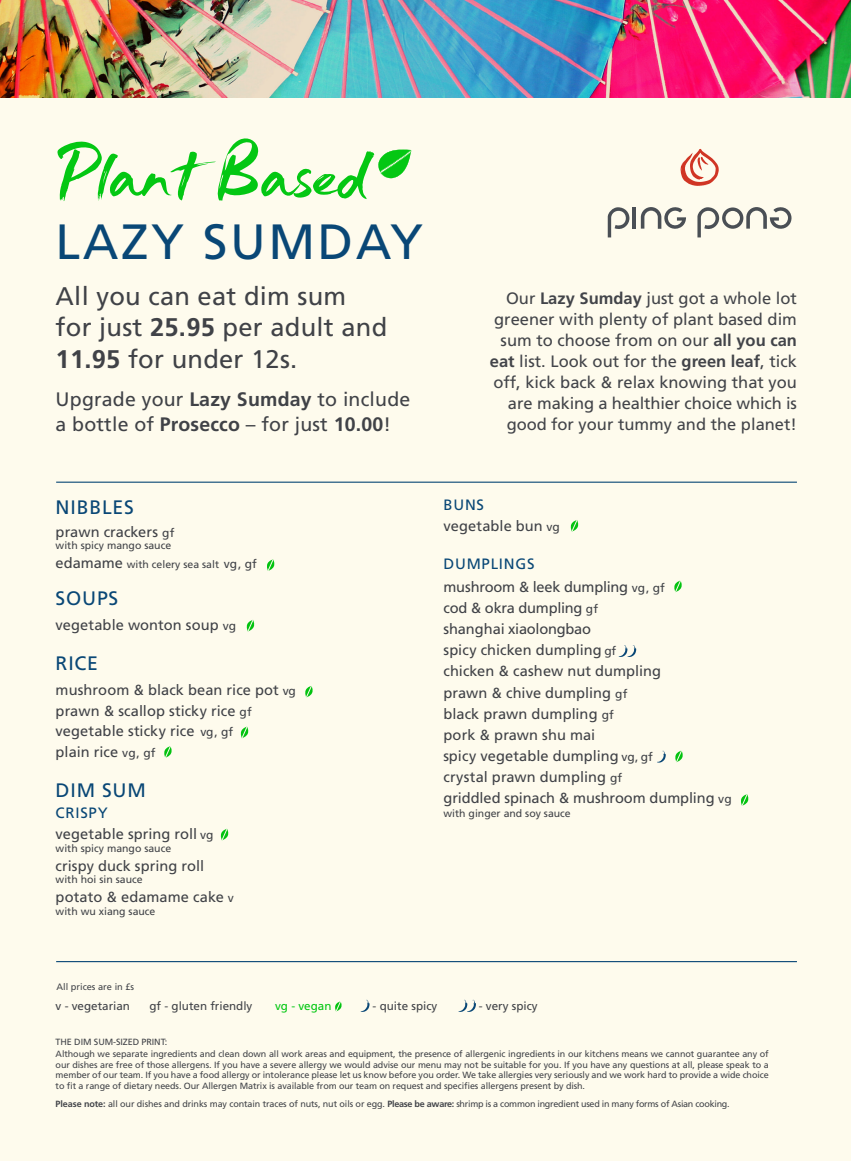
<style>
.page{position:relative;width:851px;height:1161px;background:#fff}
.page>*{position:absolute;margin:0;border:0;box-sizing:border-box;transform-origin:0 0}
.t1{font:78.3px "Just Wright";color:#04c713}
.t2{font:49.5px "Frutiger";letter-spacing:.05em;color:#094776}
.t3{font:25.5px "Frutiger";letter-spacing:.01em;color:#404247}
.t4{font:19.5px "Frutiger";letter-spacing:.01em;color:#404247}
.t5{font:19.5px "Frutiger";letter-spacing:.04em;color:#094776}
.t6{font:16.5px/21px "Frutiger";color:#424449;text-align:right}
.t7{font:15px "Frutiger";letter-spacing:.05em;color:#094776}
.t8{font:14.55px "Frutiger";letter-spacing:.005em;color:#404247}
.t9{font:14.55px "Frutiger";letter-spacing:-.015em;color:#404247}
.t10{font:11.7px "Frutiger";color:#404247}
.t11{font:11.7px "Frutiger";color:#04c713}
.t12{font:10.5px "Frutiger";color:#404247}
.t13{font:9.3px "Frutiger";color:#424449}
.t14{font:9px/10.5px "Frutiger";letter-spacing:-.01em;color:#424449;text-align:justify}
.t15{font:9px "Frutiger";letter-spacing:-.03em;color:#424449}
.s1{font-weight:700}
.s2{font-size:12px}
.s3{font-size:14.55px}
</style>
<div class="page">
<div style="left:0;top:0;width:850px;height:1161px;background:#fefbed"></div>
<img style="left:0;top:0;width:850px;height:97px">
<svg style="left:680px;top:149px;width:38px;height:37px"></svg>
<svg style="left:640px;top:207px;width:46px;height:22px"></svg>
<hr style="left:632px;top:207px;width:4px;height:22px;background:#4a4f55">
<svg style="left:607px;top:207px;width:22px;height:30px"></svg>
<svg style="left:697px;top:207px;width:94px;height:30px"></svg>
<svg style="left:378px;top:149px;width:33px;height:30px"></svg>
<svg style="left:360px;top:1000px;width:9px;height:12px"></svg>
<svg style="left:458px;top:1000px;width:18px;height:12px"></svg>
<svg style="left:335px;top:1001px;width:7px;height:10px"></svg>
<hr style="left:56px;top:482px;width:740px;height:1px;background:#094776">
<hr style="left:56px;top:961px;width:740px;height:1px;background:#094776">
<svg style="left:618px;top:645px;width:18px;height:12px"></svg>
<svg style="left:657px;top:751px;width:8px;height:12px"></svg>
<svg style="left:267px;top:559px;width:8px;height:12px"></svg>
<svg style="left:246px;top:619px;width:9px;height:13px"></svg>
<svg style="left:305px;top:686px;width:8px;height:12px"></svg>
<svg style="left:240px;top:726px;width:9px;height:12px"></svg>
<svg style="left:164px;top:746px;width:8px;height:12px"></svg>
<svg style="left:741px;top:794px;width:8px;height:12px"></svg>
<svg style="left:570px;top:520px;width:9px;height:12px"></svg>
<svg style="left:674px;top:580px;width:8px;height:12px"></svg>
<svg style="left:675px;top:750px;width:8px;height:12px"></svg>
<svg style="left:220px;top:828px;width:9px;height:12px"></svg>
<p class="t1" style="left:56px;top:123px;width:312px">Plant Based</p>
<p class="t2" style="left:56px;top:212px;width:369px">LAZY SUMDAY</p>
<p class="t3" style="left:56px;top:281px;width:292px">All you can eat dim sum</p>
<p class="t3" style="left:56px;top:313px;width:333px">for just <span class="s1">25.95</span> per adult and</p>
<p class="t3" style="left:56px;top:344px;width:243px"><span class="s1">11.95</span> for under 12s.</p>
<p class="t4" style="left:56px;top:388px;width:356px">Upgrade your <span class="s1">Lazy Sumday</span> to include</p>
<p class="t4" style="left:56px;top:413px;width:337px">a bottle of <span class="s1">Prosecco</span> – for just <span class="s1">10.00</span>!</p>
<p class="t6" style="left:494px;top:287px;width:304px">Our <span class="s1">Lazy Sumday</span> just got a whole lot greener with plenty of plant based dim sum to choose from on our <span class="s1">all you can</span></p>
<p class="t6" style="left:489px;top:350px;width:308px"><span class="s1">eat</span> list. Look out for the <span class="s1">green leaf</span>, tick off, kick back &amp; relax knowing that you are making a healthier choice which is good for your tummy and the planet!</p>
<p class="t5" style="left:56px;top:495px;width:80px">NIBBLES</p>
<p class="t8" style="left:56px;top:523px;width:120px">prawn crackers <span class="s2">gf</span></p>
<p class="t12" style="left:56px;top:539px;width:117px">with spicy mango sauce</p>
<p class="t12" style="left:56px;top:558px;width:203px"><span class="s3">edamame</span> with celery sea salt <span class="s2">vg, gf</span></p>
<p class="t5" style="left:56px;top:586px;width:64px">SOUPS</p>
<p class="t8" style="left:56px;top:616px;width:182px">vegetable wonton soup <span class="s2">vg</span></p>
<p class="t5" style="left:56px;top:652px;width:44px">RICE</p>
<p class="t8" style="left:56px;top:681px;width:242px">mushroom &amp; black bean rice pot <span class="s2">vg</span></p>
<p class="t8" style="left:56px;top:702px;width:198px">prawn &amp; scallop sticky rice <span class="s2">gf</span></p>
<p class="t8" style="left:56px;top:722px;width:179px">vegetable sticky rice <span class="s2">vg, gf</span></p>
<p class="t8" style="left:56px;top:743px;width:101px">plain rice <span class="s2">vg, gf</span></p>
<p class="t5" style="left:56px;top:779px;width:92px">DIM SUM</p>
<p class="t7" style="left:56px;top:804px;width:54px">CRISPY</p>
<p class="t8" style="left:56px;top:825px;width:159px">vegetable spring roll <span class="s2">vg</span></p>
<p class="t12" style="left:56px;top:842px;width:117px">with spicy mango sauce</p>
<p class="t8" style="left:56px;top:857px;width:150px">crispy duck spring roll</p>
<p class="t12" style="left:56px;top:873px;width:88px">with hoi sin sauce</p>
<p class="t8" style="left:56px;top:888px;width:180px">potato &amp; edamame cake <span class="s2">v</span></p>
<p class="t12" style="left:56px;top:905px;width:101px">with wu xiang sauce</p>
<p class="t7" style="left:443px;top:496px;width:42px">BUNS</p>
<p class="t8" style="left:443px;top:517px;width:118px">vegetable bun <span class="s2">vg</span></p>
<p class="t7" style="left:443px;top:554px;width:92px">DUMPLINGS</p>
<p class="t9" style="left:443px;top:578px;width:223px">mushroom &amp; leek dumpling <span class="s2">vg, gf</span></p>
<p class="t9" style="left:443px;top:599px;width:156px">cod &amp; okra dumpling <span class="s2">gf</span></p>
<p class="t9" style="left:443px;top:620px;width:149px">shanghai xiaolongbao</p>
<p class="t8" style="left:443px;top:642px;width:174px">spicy chicken dumpling <span class="s2">gf</span></p>
<p class="t8" style="left:443px;top:663px;width:219px">chicken &amp; cashew nut dumpling</p>
<p class="t8" style="left:443px;top:684px;width:185px">prawn &amp; chive dumpling <span class="s2">gf</span></p>
<p class="t8" style="left:443px;top:705px;width:172px">black prawn dumpling <span class="s2">gf</span></p>
<p class="t8" style="left:443px;top:726px;width:153px">pork &amp; prawn shu mai</p>
<p class="t8" style="left:443px;top:747px;width:211px">spicy vegetable dumpling <span class="s2">vg, gf</span></p>
<p class="t8" style="left:443px;top:768px;width:180px">crystal prawn dumpling <span class="s2">gf</span></p>
<p class="t8" style="left:443px;top:789px;width:289px">griddled spinach &amp; mushroom dumpling <span class="s2">vg</span></p>
<p class="t12" style="left:443px;top:807px;width:129px">with ginger and soy sauce</p>
<p class="t13" style="left:56px;top:981px;width:79px">All prices are in £s</p>
<p class="t10" style="left:56px;top:999px;width:76px">v - vegetarian</p>
<p class="t10" style="left:149px;top:999px;width:104px">gf - gluten friendly</p>
<p class="t11" style="left:275px;top:999px;width:58px">vg - vegan</p>
<p class="t10" style="left:372px;top:999px;width:66px">- quite spicy</p>
<p class="t10" style="left:479px;top:999px;width:60px">- very spicy</p>
<p class="t14" style="left:56px;top:1036px;width:113px">THE DIM SUM-SIZED PRINT:</p>
<p class="t14" style="left:56px;top:1049px;width:714px">Although we separate ingredients and clean down all work areas and equipment, the presence of allergenic ingredients in our kitchens means we cannot guarantee any of our dishes are free of those allergens. If you have a severe allergy we would advise our menu may not be suitable for you. If you have any questions at all, please speak to a member of our team. If you have a food allergy or intolerance please let us know before you order. We take allergies very seriously and we work hard to provide a wide choice to fit a range of dietary needs. Our Allergen Matrix is available from our team on request and specifies allergens present by dish.</p>
<p class="t15" style="left:56px;top:1098px;width:675px"><span class="s1">Please note:</span> all our dishes and drinks may contain traces of nuts, nut oils or egg. <span class="s1">Please be aware:</span> shrimp is a common ingredient used in many forms of Asian cooking.</p>
</div>
